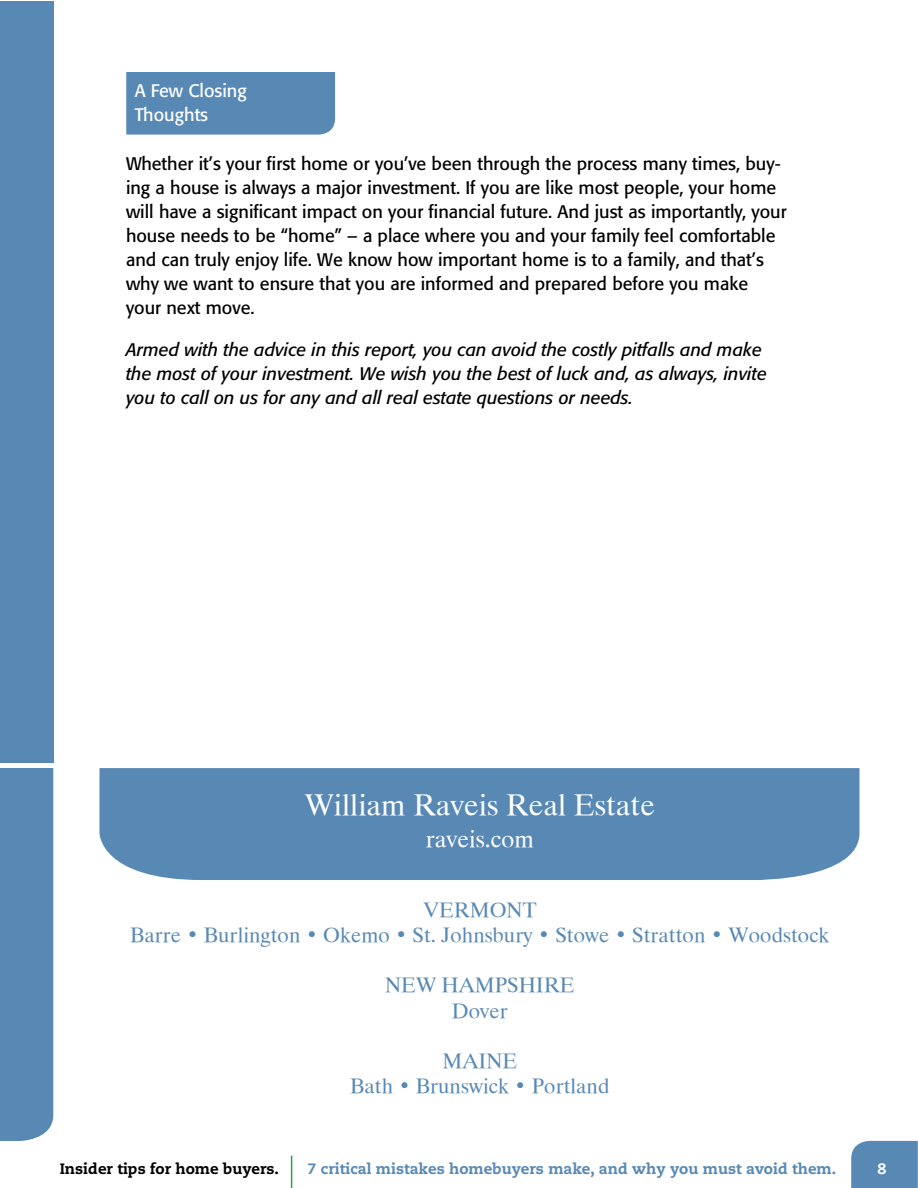
<style>
.page{position:relative;width:918px;height:1188px;background:#fff}
.page>*{position:absolute;margin:0;border:0;box-sizing:border-box;transform-origin:0 0}
.t1{font:30px "Tiempo";color:#fff}
.t2{font:24px "Tiempo";color:#fff}
.t3{font:21px/25.2px "Tiempo";color:#5889b5;text-align:center}
.t4{font:18px/24px "Formata";color:#000}
.t5{font:italic 18px/24px "Formata";color:#000}
.t6{font:18px/24px "Formata";color:#fff}
.t7{font:800 15px "Caecilia LT Std";color:#5889b5}
.t8{font:800 15px "Caecilia LT Std";color:#000}
.t9{font:800 15px "Caecilia LT Std";color:#fff}
</style>
<div class="page">
<div style="left:99px;top:768px;width:760px;height:112px;background:#5889b5"></div>
<div style="left:851px;top:1141px;width:67px;height:47px;background:#5889b5"></div>
<hr style="left:291px;top:1156px;width:1px;height:32px;background:#26a146">
<div style="left:126px;top:72px;width:209px;height:63px;background:#5889b5"></div>
<div style="left:0;top:1px;width:53px;height:762px;background:#5889b5"></div>
<div style="left:0;top:768px;width:53px;height:373px;background:#5889b5"></div>
<p class="t6" style="left:135px;top:78px;width:114px">A Few Closing<br>Thoughts</p>
<p class="t4" style="left:126px;top:152px;width:662px">Whether it’s your first home or you’ve been through the process many times, buy&shy;ing a house is always a major investment. If you are like most people, your home will have a significant impact on your financial future. And just as importantly, your house needs to be “home” – a place where you and your family feel comfortable and can truly enjoy life. We know how important home is to a family, and that’s why we want to ensure that you are informed and prepared before you make your next move.</p>
<p class="t5" style="left:126px;top:338px;width:642px">Armed with the advice in this report, you can avoid the costly pitfalls and make the most of your investment. We wish you the best of luck and, as always, invite you to call on us for any and all real estate questions or needs.</p>
<h1 class="t1" style="left:305px;top:787px;width:352px">William Raveis Real Estate</h1>
<h2 class="t2" style="left:426px;top:824px;width:110px">raveis.com</h2>
<p class="t3" style="left:130px;top:897px;width:701px">VERMONT<br>Barre • Burlington • Okemo • St. Johnsbury • Stowe • Stratton • Woodstock</p>
<p class="t3" style="left:385px;top:973px;width:191px">NEW HAMPSHIRE<br>Dover</p>
<p class="t3" style="left:350px;top:1048px;width:261px">MAINE<br>Bath • Brunswick • Portland</p>
<p class="t8" style="left:60px;top:1159px;width:221px">Insider tips for home buyers.</p>
<p class="t7" style="left:308px;top:1159px;width:530px">7 critical mistakes homebuyers make, and why you must avoid them.</p>
<p class="t9" style="left:878px;top:1159px;width:10px">8</p>
</div>
